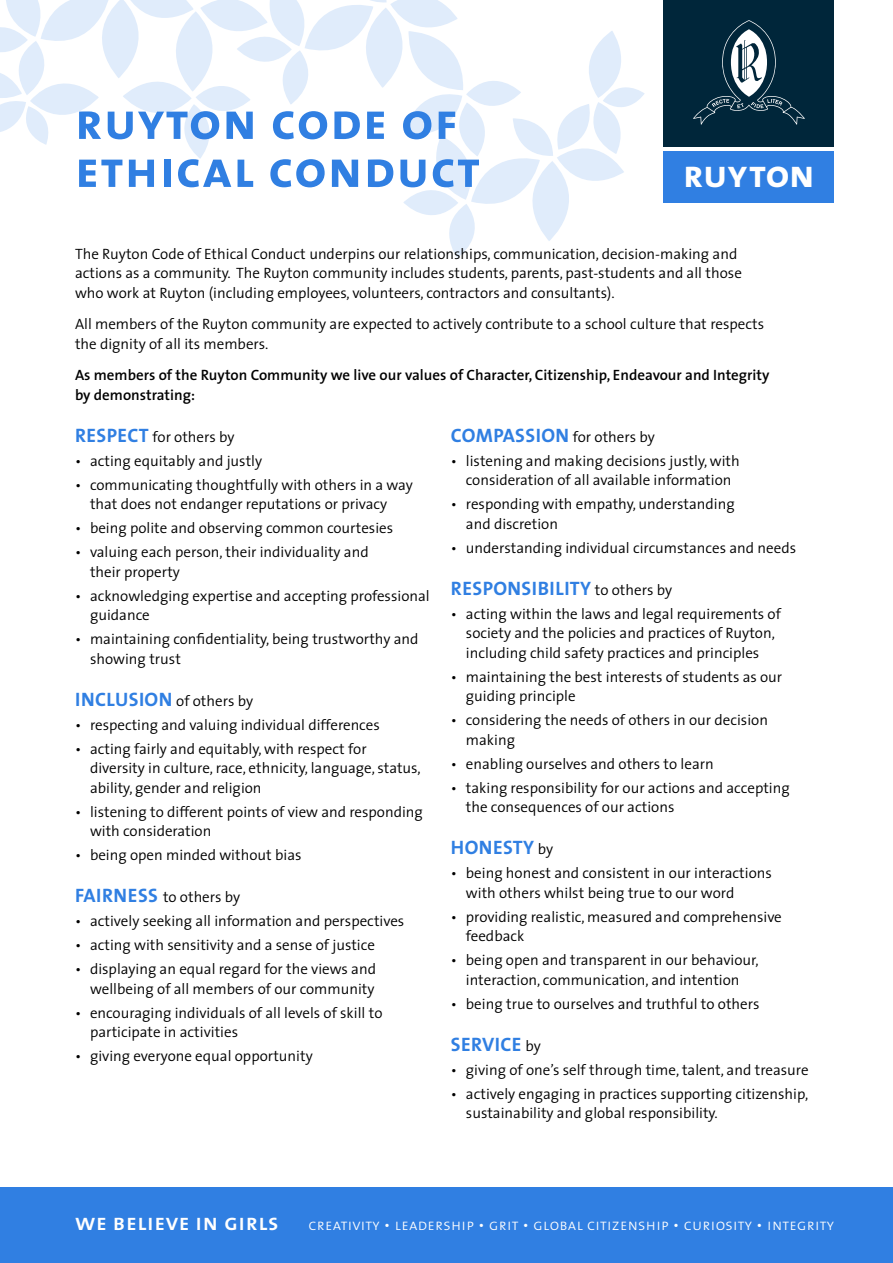
<style>
.page{position:relative;width:893px;height:1263px;background:#fff}
.page>*{position:absolute;margin:0;border:0;box-sizing:border-box;transform-origin:0 0}
.t1{font:52.5px/48px "The Sans Bold Caps";letter-spacing:.025em;color:#307fe2}
.t2{font:38.7px "The Sans Bold Caps";letter-spacing:-.005em;color:#fff}
.t3{font:23.4px "The Sans Semi Bold Caps";letter-spacing:.025em;color:#fff}
.t4{font:19.5px "The Sans Bold Caps";letter-spacing:.02em;color:#307fe2}
.t5{font:15.9px "The Sans Light Caps";letter-spacing:.02em;color:#fff}
.t6{font:300 15px/19.5px "The Sans";color:#000}
.t7{font:600 15px/19.5px "The Sans";color:#000}
.s1{font-family:"The Sans Bold Caps";font-weight:400;font-size:19.5px;color:#307fe2}
.s2{font-family:"The Sans";font-weight:300;font-size:15px;color:#000}
</style>
<div class="page">
<svg style="left:0;top:0;width:645px;height:258px"></svg>
<div style="left:664px;top:151px;width:170px;height:51px;background:#307fe2"></div>
<div style="left:664px;top:0;width:170px;height:147px;background:#00263a"></div>
<svg style="left:693px;top:20px;width:112px;height:105px"></svg>
<div style="left:0;top:1188px;width:893px;height:75px;background:#307fe2"></div>
<p class="t1" style="left:75px;top:96px;width:406px">ruyton code of ethical conduct</p>
<p class="t2" style="left:683px;top:141px;width:133px">ruyton</p>
<p class="t6" style="left:75px;top:243px;width:668px">The Ruyton Code of Ethical Conduct underpins our relationships, communication, decision-making and actions as a community. The Ruyton community includes students, parents, past-students and all those who work at Ruyton (including employees, volunteers, contractors and consultants).</p>
<p class="t6" style="left:75px;top:314px;width:691px">All members of the Ruyton community are expected to actively contribute to a school culture that respects the dignity of all its members.</p>
<p class="t7" style="left:75px;top:365px;width:696px">As members of the Ruyton Community we live our values of Character, Citizenship, Endeavour and Integrity by demonstrating:</p>
<p class="t6" style="left:75px;top:426px;width:161px"><span class="s1">RESPECT</span> for others by</p>
<p class="t6" style="left:75px;top:450px;width:189px">• acting equitably and justly</p>
<p class="t6" style="left:90px;top:474px;width:324px;text-indent:-15px">• communicating thoughtfully with others in a way that does not endanger reputations or privacy</p>
<p class="t6" style="left:75px;top:518px;width:320px">• being polite and observing common courtesies</p>
<p class="t6" style="left:90px;top:542px;width:280px;text-indent:-15px">• valuing each person, their individuality and their property</p>
<p class="t6" style="left:90px;top:585px;width:341px;text-indent:-15px">• acknowledging expertise and accepting professional guidance</p>
<p class="t6" style="left:90px;top:629px;width:330px;text-indent:-15px">• maintaining confidentiality, being trustworthy and showing trust</p>
<p class="t6" style="left:75px;top:690px;width:180px"><span class="s1">INCLUSION</span> of others by</p>
<p class="t6" style="left:75px;top:714px;width:306px">• respecting and valuing individual differences</p>
<p class="t6" style="left:90px;top:738px;width:332px;text-indent:-15px">• acting fairly and equitably, with respect for diversity in culture, race, ethnicity, language, status, ability, gender and religion</p>
<p class="t6" style="left:90px;top:801px;width:334px;text-indent:-15px">• listening to different points of view and responding with consideration</p>
<p class="t6" style="left:75px;top:845px;width:228px">• being open minded without bias</p>
<p class="t6" style="left:75px;top:887px;width:167px"><span class="s1">FAIRNESS</span> to others by</p>
<p class="t6" style="left:75px;top:911px;width:331px">• actively seeking all information and perspectives</p>
<p class="t6" style="left:75px;top:935px;width:301px">• acting with sensitivity and a sense of justice</p>
<p class="t6" style="left:75px;top:959px;width:303px;text-align:right">• displaying an equal regard for the views and wellbeing of all members of our community</p>
<p class="t6" style="left:90px;top:1002px;width:294px;text-indent:-15px">• encouraging individuals of all levels of skill to participate in activities</p>
<p class="t6" style="left:75px;top:1046px;width:239px">• giving everyone equal opportunity</p>
<p class="t6" style="left:451px;top:426px;width:205px"><span class="s1">COMPASSION</span> for others by</p>
<p class="t6" style="left:451px;top:450px;width:290px;text-align:center">• listening and making decisions justly, with consideration of all available information</p>
<p class="t6" style="left:466px;top:494px;width:270px;text-indent:-15px">• responding with empathy, understanding and discretion</p>
<p class="t6" style="left:451px;top:537px;width:347px">• understanding individual circumstances and needs</p>
<p class="t4" style="left:451px;top:572px;width:223px">RESPONSIBILITY <span class="s2">to others by</span></p>
<p class="t6" style="left:451px;top:603px;width:332px;text-align:center">• acting within the laws and legal requirements of society and the policies and practices of Ruyton, including child safety practices and principles</p>
<p class="t6" style="left:466px;top:666px;width:318px;text-indent:-15px">• maintaining the best interests of students as our guiding principle</p>
<p class="t6" style="left:466px;top:710px;width:304px;text-indent:-15px">• considering the needs of others in our decision making</p>
<p class="t6" style="left:451px;top:753px;width:264px">• enabling ourselves and others to learn</p>
<p class="t6" style="left:466px;top:777px;width:325px;text-indent:-15px">• taking responsibility for our actions and accepting the consequences of our actions</p>
<p class="t4" style="left:451px;top:831px;width:104px">HONESTY <span class="s2">by</span></p>
<p class="t6" style="left:466px;top:863px;width:307px;text-indent:-15px">• being honest and consistent in our interactions with others whilst being true to our word</p>
<p class="t6" style="left:466px;top:906px;width:317px;text-indent:-15px">• providing realistic, measured and comprehensive feedback</p>
<p class="t6" style="left:451px;top:950px;width:309px;text-align:center">• being open and transparent in our behaviour, interaction, communication, and intention</p>
<p class="t6" style="left:451px;top:993px;width:310px">• being true to ourselves and truthful to others</p>
<p class="t4" style="left:451px;top:1028px;width:91px">SERVICE <span class="s2">by</span></p>
<p class="t6" style="left:451px;top:1059px;width:359px">• giving of one’s self through time, talent, and treasure</p>
<p class="t6" style="left:466px;top:1083px;width:344px;text-indent:-15px">• actively engaging in practices supporting citizenship, sustainability and global responsibility.</p>
<p class="t3" style="left:75px;top:1203px;width:205px">we believe in girls</p>
<p class="t5" style="left:309px;top:1212px;width:527px">creativity • leadership • grit • global citizenship • curiosity • integrity</p>
</div>
